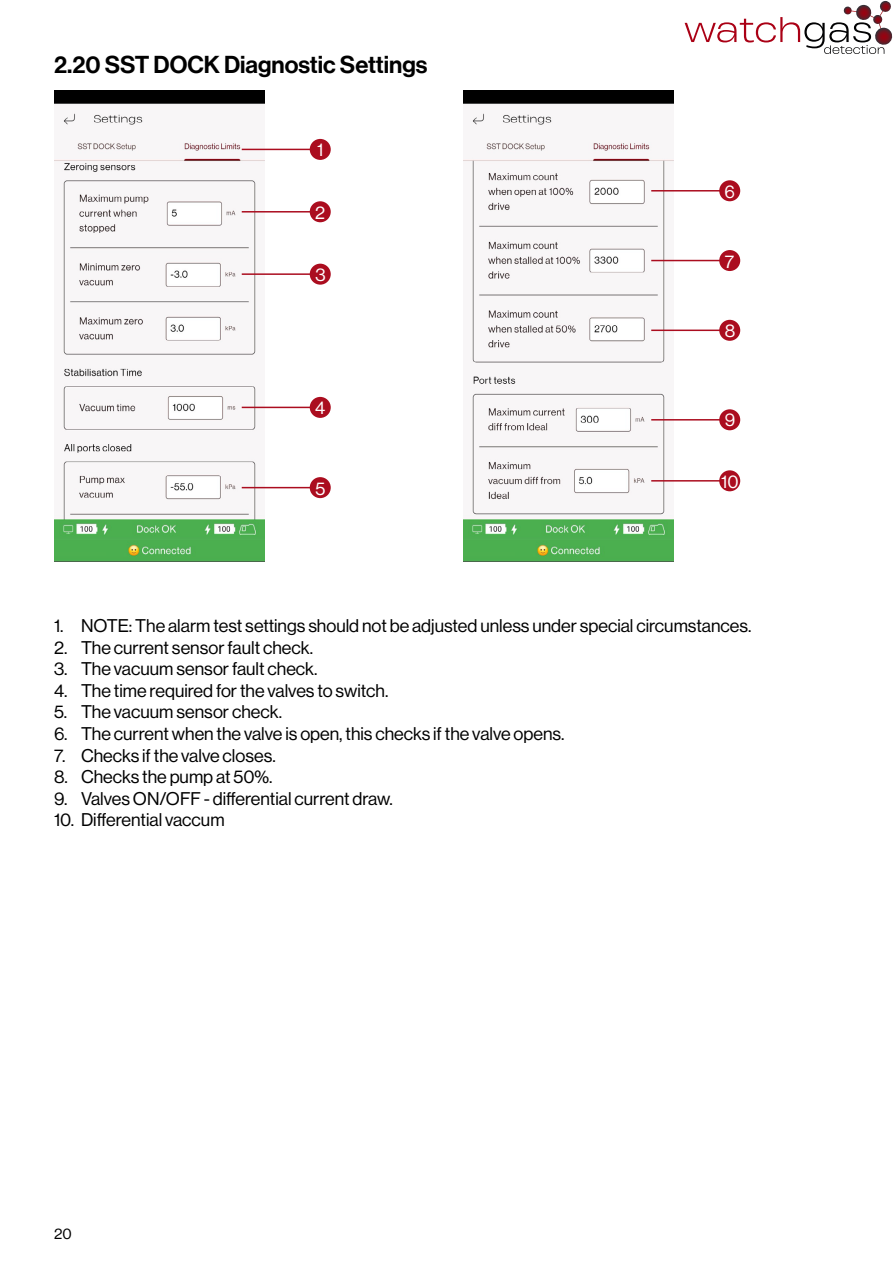
<style>
.page{position:relative;width:893px;height:1263px;background:#fff}
.page>*{position:absolute;margin:0;border:0;box-sizing:border-box;transform-origin:0 0}
.t1{font:24px "N Haas Grotesk DS Pro 65 Md";color:#000}
.t2{font:18px "N Haas Grotesk DS Pro 55 Rg";color:#000}
.t3{font:18px "N Haas Grotesk DS Pro 55 Rg";color:#fff}
.t4{font:15px "N Haas Grotesk DS Pro 55 Rg";color:#000}
</style>
<div class="page">
<svg style="left:685px;top:1px;width:208px;height:53px"></svg>
<img style="left:54px;top:91px;width:210px;height:470px">
<img style="left:463px;top:91px;width:211px;height:470px">
<hr style="left:242px;top:149px;width:78px;height:1px;background:#ab0d1f">
<div style="left:310px;top:139px;width:21px;height:21px;background:#ab0d1f;border-radius:50%"></div>
<hr style="left:242px;top:211px;width:78px;height:2px;background:#ab0d1f">
<div style="left:310px;top:201px;width:21px;height:21px;background:#ab0d1f;border-radius:50%"></div>
<hr style="left:242px;top:273px;width:78px;height:2px;background:#ab0d1f">
<div style="left:310px;top:264px;width:21px;height:21px;background:#ab0d1f;border-radius:50%"></div>
<hr style="left:242px;top:407px;width:78px;height:1px;background:#ab0d1f">
<div style="left:310px;top:397px;width:21px;height:21px;background:#ab0d1f;border-radius:50%"></div>
<hr style="left:242px;top:487px;width:78px;height:1px;background:#ab0d1f">
<div style="left:310px;top:477px;width:21px;height:21px;background:#ab0d1f;border-radius:50%"></div>
<hr style="left:651px;top:190px;width:79px;height:2px;background:#ab0d1f">
<div style="left:719px;top:180px;width:21px;height:21px;background:#ab0d1f;border-radius:50%"></div>
<hr style="left:651px;top:260px;width:79px;height:1px;background:#ab0d1f">
<div style="left:719px;top:250px;width:21px;height:21px;background:#ab0d1f;border-radius:50%"></div>
<hr style="left:651px;top:330px;width:79px;height:1px;background:#ab0d1f">
<div style="left:719px;top:320px;width:21px;height:21px;background:#ab0d1f;border-radius:50%"></div>
<hr style="left:651px;top:419px;width:79px;height:2px;background:#ab0d1f">
<div style="left:719px;top:409px;width:21px;height:21px;background:#ab0d1f;border-radius:50%"></div>
<hr style="left:651px;top:480px;width:79px;height:2px;background:#ab0d1f">
<div style="left:719px;top:470px;width:21px;height:21px;background:#ab0d1f;border-radius:50%"></div>
<h1 class="t1" style="left:54px;top:50px;width:375px">2.20 SST DOCK Diagnostic Settings</h1>
<p class="t3" style="left:317px;top:140px;width:8px">1</p>
<p class="t3" style="left:315px;top:202px;width:12px">2</p>
<p class="t3" style="left:316px;top:264px;width:12px">3</p>
<p class="t3" style="left:315px;top:398px;width:12px">4</p>
<p class="t3" style="left:316px;top:478px;width:11px">5</p>
<p class="t3" style="left:725px;top:181px;width:12px">6</p>
<p class="t3" style="left:725px;top:251px;width:11px">7</p>
<p class="t3" style="left:725px;top:321px;width:12px">8</p>
<p class="t3" style="left:725px;top:409px;width:12px">9</p>
<p class="t3" style="left:721px;top:471px;width:19px">10</p>
<p class="t2" style="left:54px;top:615px;width:699px">1. NOTE: The alarm test settings should not be adjusted unless under special circumstances.</p>
<p class="t2" style="left:54px;top:637px;width:261px">2. The current sensor fault check.</p>
<p class="t2" style="left:54px;top:659px;width:265px">3. The vacuum sensor fault check.</p>
<p class="t2" style="left:54px;top:680px;width:336px">4. The time required for the valves to switch.</p>
<p class="t2" style="left:54px;top:702px;width:230px">5. The vacuum sensor check.</p>
<p class="t2" style="left:54px;top:723px;width:512px">6. The current when the valve is open, this checks if the valve opens.</p>
<p class="t2" style="left:54px;top:745px;width:223px">7. Checks if the valve closes.</p>
<p class="t2" style="left:54px;top:767px;width:220px">8. Checks the pump at 50%.</p>
<p class="t2" style="left:54px;top:788px;width:340px">9. Valves ON/OFF - differential current draw.</p>
<p class="t2" style="left:54px;top:810px;width:172px">10. Differential vaccum</p>
<p class="t4" style="left:54px;top:1225px;width:19px">20</p>
</div>
